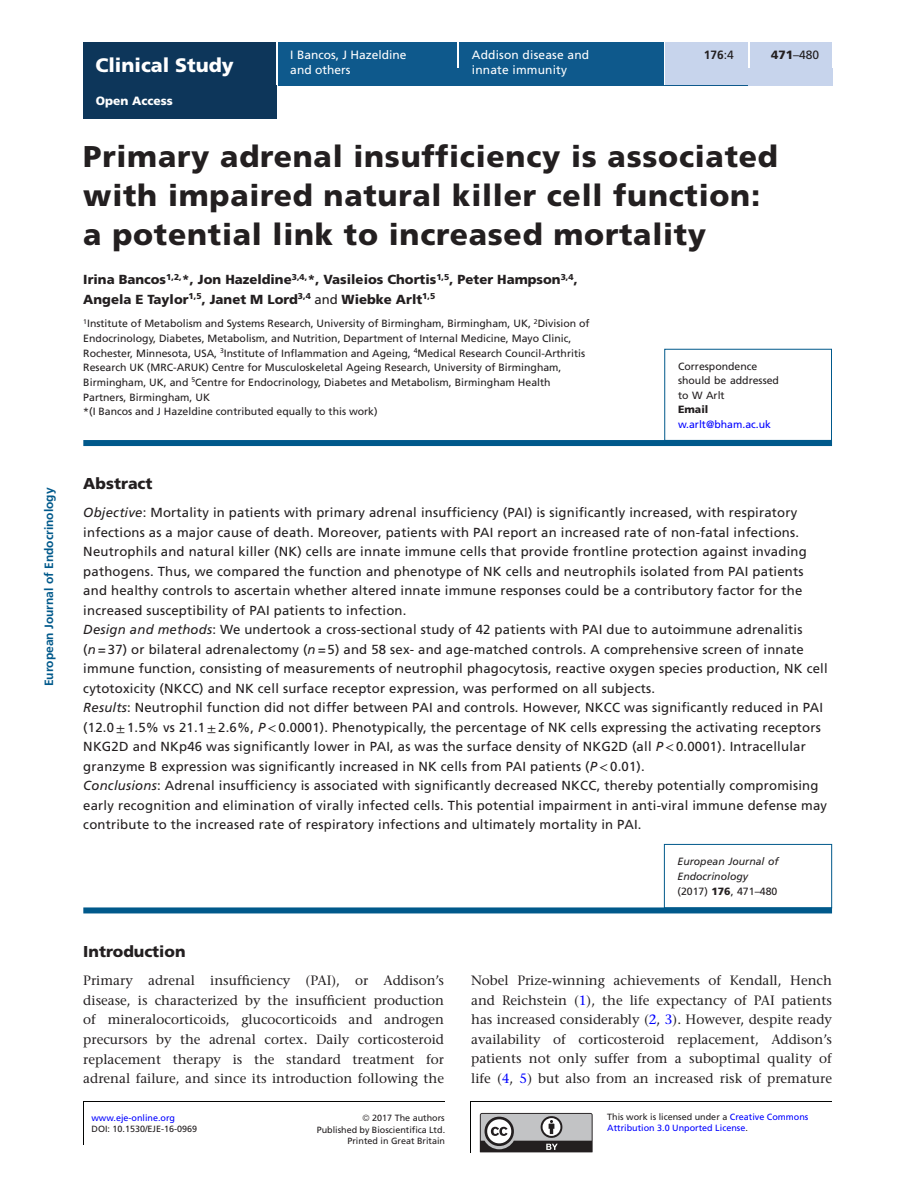
<style>
.page{position:relative;width:915px;height:1191px;background:#fff}
.page>*{position:absolute;margin:0;border:0;box-sizing:border-box;transform-origin:0 0}
.t1{font:900 30px/39px "Frutiger LT Std";letter-spacing:.025em;color:#231f20}
.t2{font:900 19.5px "Frutiger LT Std";color:#fff}
.t3{font:900 15.75px "Frutiger LT Std";color:#231f20}
.t4{font:500 13.5px/19.5px "Stone Serif Std";color:#231f20;text-align:justify}
.t5{font:13.2px/19.5px "Frutiger LT Std";letter-spacing:.015em;color:#231f20}
.t6{font:900 13.2px/19.5px "Frutiger LT Std";color:#231f20}
.t7{font:12px/14.7px "Frutiger LT Std";letter-spacing:.015em;color:#fff}
.t8{font:700 12px "Frutiger LT Std";color:#00598b}
.t9{font:900 12px "Frutiger LT Std";color:#fff}
.t10{font:12px "Frutiger LT Std";color:#231f20}
.t11{font:700 12px "Frutiger LT Std";color:#231f20}
.t12{font:10.5px/14.7px "Frutiger LT Std";color:#231f20}
.t13{font:italic 10.5px/14.7px "Frutiger LT Std";color:#231f20}
.t14{font:10.5px "Frutiger LT Std";color:#00f}
.t15{font:900 10.5px "Frutiger LT Std";color:#231f20}
.t16{font:9px "Frutiger LT Std";color:#231f20}
.t17{font:9px "Frutiger LT Std";color:#00f}
.s1{font-weight:400}
.s2{font-weight:900}
.s3{font-style:italic}
.s4{font-family:"STIX General"}
.s5{font-style:normal}
.s6{font-weight:900;font-style:normal}
.s7{color:#00f}
.s8{font-weight:300;font-stretch:condensed}
.s9{color:#231f20}
</style>
<div class="page">
<div style="left:83px;top:43px;width:193px;height:76px;background:#0d365a"></div>
<div style="left:278px;top:51px;width:553px;height:34px;background:#0e598c"></div>
<div style="left:278px;top:43px;width:179px;height:8px;background:#0e598c"></div>
<div style="left:459px;top:43px;width:204px;height:42px;background:#0e598c"></div>
<hr style="left:663px;top:43px;width:2px;height:42px;background:#fff">
<div style="left:665px;top:43px;width:82px;height:42px;background:#c7d4ec"></div>
<div style="left:747px;top:68px;width:84px;height:17px;background:#c7d4ec"></div>
<div style="left:749px;top:43px;width:82px;height:25px;background:#c7d4ec"></div>
<hr style="left:747px;top:42px;width:2px;height:26px;background:#fff">
<hr style="left:457px;top:43px;width:2px;height:25px;background:#fff">
<svg style="left:479px;top:1113px;width:113px;height:39px;background:#8e8d8e"></svg>
<hr style="left:83px;top:1101px;width:1px;height:44px;background:#000">
<hr style="left:83px;top:1101px;width:1px;height:36px;background:#040503">
<hr style="left:470px;top:1101px;width:1px;height:51px;background:#040503">
<hr style="left:83px;top:1101px;width:361px;height:1px;background:#040503">
<hr style="left:470px;top:1101px;width:361px;height:1px;background:#040503">
<div style="left:83px;top:440px;width:748px;height:6px;background:#00598b"></div>
<div style="left:83px;top:907px;width:748px;height:6px;background:#00598b"></div>
<div style="left:664px;top:349px;width:167px;height:92px;border:1px solid #00598b"></div>
<div style="left:663px;top:844px;width:168px;height:64px;border:1px solid #00598b"></div>
<p class="t8" style="left:42px;top:686px;width:200px;rotate:-90deg">European Journal of Endocrinology</p>
<h2 class="t2" style="left:95px;top:54px;width:140px">Clinical Study</h2>
<p class="t9" style="left:96px;top:93px;width:79px">Open Access</p>
<p class="t7" style="left:290px;top:48px;width:118px">I Bancos, J Hazeldine</p>
<p class="t11" style="left:703px;top:48px;width:32px">176<span class="s1">:4</span></p>
<p class="t10" style="left:770px;top:48px;width:50px"><span class="s2">471</span>–480</p>
<p class="t7" style="left:290px;top:62px;width:62px">and others</p>
<p class="t7" style="left:471px;top:48px;width:119px">Addison disease and innate immunity</p>
<h1 class="t1" style="left:83px;top:137px;width:695px">Primary adrenal insufficiency is associated with impaired natural killer cell function: a potential link to increased mortality</h1>
<p class="t6" style="left:83px;top:270px;width:496px">Irina Bancos<sup>1,2,</sup>*, Jon Hazeldine<sup>3,4,</sup>*, Vasileios Chortis<sup>1,5</sup>, Peter Hampson<sup>3,4</sup>,<br>Angela E Taylor<sup>1,5</sup>, Janet M Lord<sup>3,4</sup> <span class="s1">and</span> Wiebke Arlt<sup>1,5</sup></p>
<p class="t12" style="left:83px;top:316px;width:507px"><sup>1</sup>Institute of Metabolism and Systems Research, University of Birmingham, Birmingham, UK, <sup>2</sup>Division of Endocrinology, Diabetes, Metabolism, and Nutrition, Department of Internal Medicine, Mayo Clinic, Rochester, Minnesota, USA, <sup>3</sup>Institute of Inflammation and Ageing, <sup>4</sup>Medical Research Council-Arthritis Research UK (MRC-ARUK) Centre for Musculoskeletal Ageing Research, University of Birmingham, Birmingham, UK, and <sup>5</sup>Centre for Endocrinology, Diabetes and Metabolism, Birmingham Health Partners, Birmingham, UK<br>*(I Bancos and J Hazeldine contributed equally to this work)</p>
<p class="t12" style="left:677px;top:358px;width:102px">Correspondence should be addressed to W Arlt</p>
<p class="t15" style="left:677px;top:403px;width:32px">Email</p>
<p class="t14" style="left:677px;top:418px;width:95px">w.arlt@bham.ac.uk</p>
<p class="t3" style="left:83px;top:474px;width:71px">Abstract</p>
<p class="t5" style="left:83px;top:503px;width:745px"><span class="s3">Objective</span>: Mortality in patients with primary adrenal insufficiency (PAI) is significantly increased, with respiratory infections as a major cause of death. Moreover, patients with PAI report an increased rate of non-fatal infections.<br>Neutrophils and natural killer (NK) cells are innate immune cells that provide frontline protection against invading pathogens. Thus, we compared the function and phenotype of NK cells and neutrophils isolated from PAI patients and healthy controls to ascertain whether altered innate immune responses could be a contributory factor for the increased susceptibility of PAI patients to infection.<br><span class="s3">Design and methods</span>: We undertook a cross-sectional study of 42 patients with PAI due to autoimmune adrenalitis<br>(<span class="s3">n =</span> 37) or bilateral adrenalectomy (<span class="s3">n =</span> 5) and 58 sex- and age-matched controls. A comprehensive screen of innate immune function, consisting of measurements of neutrophil phagocytosis, reactive oxygen species production, NK cell cytotoxicity (NKCC) and NK cell surface receptor expression, was performed on all subjects.<br><span class="s3">Results</span>: Neutrophil function did not differ between PAI and controls. However, NKCC was significantly reduced in PAI (12.0<span class="s4">±</span>1.5% vs 21.1<span class="s4">±</span>2.6%, <span class="s3">P</span><span class="s4">&lt;</span>0.0001). Phenotypically, the percentage of NK cells expressing the activating receptors NKG2D and NKp46 was significantly lower in PAI, as was the surface density of NKG2D (all <span class="s3">P</span><span class="s4">&lt;</span>0.0001). Intracellular granzyme B expression was significantly increased in NK cells from PAI patients (<span class="s3">P</span><span class="s4">&lt;</span>0.01).<br><span class="s3">Conclusions</span>: Adrenal insufficiency is associated with significantly decreased NKCC, thereby potentially compromising early recognition and elimination of virally infected cells. This potential impairment in anti-viral immune defense may contribute to the increased rate of respiratory infections and ultimately mortality in PAI.</p>
<p class="t13" style="left:677px;top:854px;width:102px">European Journal of<br>Endocrinology <span class="s5">(2017)</span> <span class="s6">176</span><span class="s5">, 471–480</span></p>
<p class="t3" style="left:83px;top:942px;width:104px">Introduction</p>
<p class="t4" style="left:83px;top:971px;width:362px">Primary adrenal insufficiency (PAI), or Addison’s disease, is characterized by the insufficient production of mineralocorticoids, glucocorticoids and androgen precursors by the adrenal cortex. Daily corticosteroid replacement therapy is the standard treatment for adrenal failure, and since its introduction following the</p>
<p class="t4" style="left:471px;top:971px;width:362px">Nobel Prize-winning achievements of Kendall, Hench and Reichstein (<span class="s7">1</span>), the life expectancy of PAI patients has increased considerably (<span class="s7">2</span>, <span class="s7">3</span>). However, despite ready availability of corticosteroid replacement, Addison’s patients not only suffer from a suboptimal quality of life (<span class="s7">4</span>, <span class="s7">5</span>) but also from an increased risk of premature</p>
<p class="t17" style="left:91px;top:1112px;width:85px">www.eje-online.org</p>
<p class="t16" style="left:91px;top:1123px;width:107px">DOI: 10.1530/EJE-16-0969</p>
<p class="t16" style="left:607px;top:1111px;width:203px">This work is licensed under a <span class="s7">Creative Commons</span></p>
<p class="t16" style="left:362px;top:1112px;width:84px"><span class="s8">©</span> 2017 The authors</p>
<p class="t16" style="left:347px;top:1135px;width:99px">Printed in Great Britain</p>
<p class="t16" style="left:316px;top:1124px;width:130px">Published by Bioscientifica Ltd.</p>
<p class="t17" style="left:607px;top:1122px;width:142px">Attribution 3.0 Unported License<span class="s9">.</span></p>
</div>
